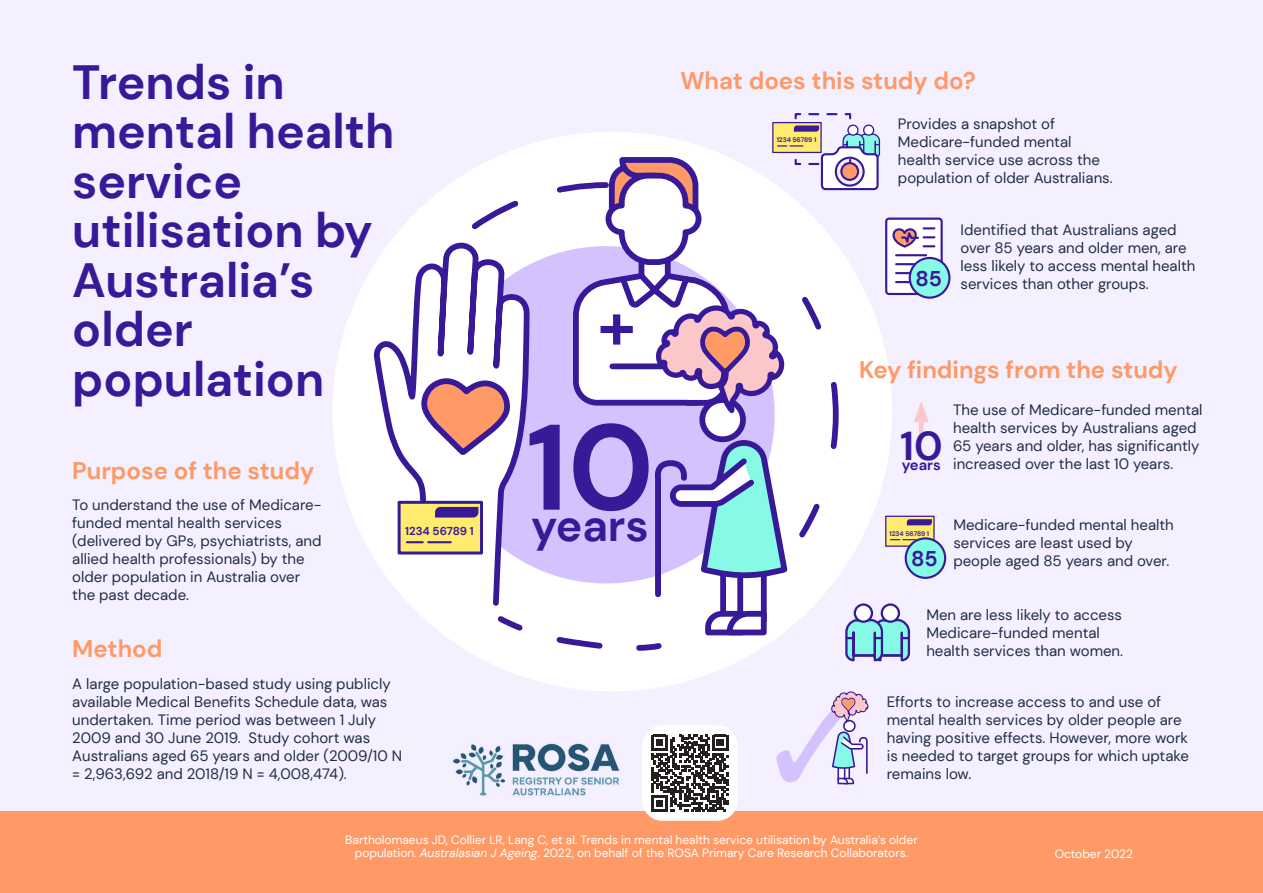
<style>
.page{position:relative;width:1263px;height:893px;background:#f4f0ff}
.page>*{position:absolute;margin:0;border:0;box-sizing:border-box;transform-origin:0 0}
.t1{font:700 121.35px "DM Sans";color:#381a99}
.t2{font:700 66.6px "DM Sans";color:#381a99}
.t3{font:700 48px/49.5px "DM Sans";color:#381a99}
.t4{font:700 44.4px "DM Sans";color:#381a99}
.t5{font:700 40.35px "DM Sans";color:#381a99}
.t6{font:700 24px "DM Sans";color:#f96}
.t7{font:700 21.3px "DM Sans";color:#381a99}
.t8{font:15px/18px "DM Sans";color:#212e45}
.t9{font:700 14.7px "DM Sans";color:#381a99}
.t10{font:12px/13.5px "DM Sans";color:#fff;text-align:center}
.t11{font:700 11.4px "DM Sans";color:#381a99}
.t12{font:700 6.6px "DM Sans";color:#381a99}
.s1{font-style:italic}
</style>
<div class="page">
<div style="left:332px;top:132px;width:560px;height:559px;background:#fff;border-radius:50%"></div>
<svg style="left:371px;top:244px;width:36px;height:335px"></svg>
<div style="left:398px;top:501px;width:85px;height:53px;background:#ffeb6e;border:3px solid #381a99"></div>
<div style="left:0;top:812px;width:1263px;height:81px;background:#f96"></div>
<div style="left:886px;top:219px;width:56px;height:75px;background:#fff;border-radius:3px"></div>
<div style="left:885px;top:218px;width:58px;height:77px;border:2px solid #381a99;border-radius:3px"></div>
<div style="left:910px;top:258px;width:39px;height:40px;background:#87fae6;border-radius:50%"></div>
<div style="left:909px;top:257px;width:41px;height:42px;border:2px solid #381a99;border-radius:50%"></div>
<svg style="left:906px;top:538px;width:39px;height:40px"></svg>
<div style="left:905px;top:537px;width:41px;height:42px;border:2px solid #381a99;border-radius:50%"></div>
<div style="left:642px;top:725px;width:96px;height:96px;background:#fff;border-radius:20px"></div>
<svg style="left:407px;top:113px;width:529px;height:698px"></svg>
<p class="t3" style="left:72px;top:57px;width:324px">Trends in mental health service utilisation by<br>Australia’s</p>
<p class="t3" style="left:72px;top:305px;width:253px">older population</p>
<p class="t6" style="left:72px;top:455px;width:244px">Purpose of the study</p>
<p class="t8" style="left:72px;top:496px;width:251px">To understand the use of Medicare&shy;funded mental health services (delivered by GPs, psychiatrists, and allied health professionals) by the older population in Australia over</p>
<p class="t8" style="left:72px;top:586px;width:118px">the past decade.</p>
<p class="t11" style="left:405px;top:524px;width:70px">1234 56789 1</p>
<p class="t6" style="left:72px;top:634px;width:92px">Method</p>
<p class="t8" style="left:72px;top:674px;width:331px">A large population-based study using publicly available Medical Benefits Schedule data, was undertaken. Time period was between 1 July 2009 and 30 June 2019. Study cohort was Australians aged 65 years and older (2009/10 N = 2,963,692 and 2018/19 N = 4,008,474).</p>
<p class="t2" style="left:597px;top:284px;width:41px">+</p>
<p class="t1" style="left:526px;top:391px;width:130px">10</p>
<p class="t4" style="left:531px;top:497px;width:119px">years</p>
<p class="t6" style="left:680px;top:65px;width:297px">What does this study do?</p>
<p class="t8" style="left:898px;top:115px;width:216px">Provides a snapshot of<br>Medicare-funded mental health service use across the population of older Australians.</p>
<p class="t12" style="left:777px;top:136px;width:41px">1234 56789 1</p>
<p class="t8" style="left:960px;top:220px;width:236px">Identified that Australians aged over 85 years and older men, are less likely to access mental health</p>
<p class="t7" style="left:915px;top:265px;width:28px">85</p>
<p class="t8" style="left:960px;top:274px;width:190px">services than other groups.</p>
<p class="t6" style="left:859px;top:354px;width:320px">Key findings from the study</p>
<p class="t5" style="left:900px;top:421px;width:44px">10</p>
<p class="t9" style="left:902px;top:456px;width:41px">years</p>
<p class="t8" style="left:953px;top:401px;width:251px">The use of Medicare-funded mental health services by Australians aged 65 years and older, has significantly increased over the last 10 years.</p>
<p class="t12" style="left:889px;top:529px;width:41px">1234 56789 1</p>
<p class="t7" style="left:911px;top:545px;width:28px">85</p>
<p class="t8" style="left:953px;top:516px;width:222px">Medicare-funded mental health services are least used by people aged 85 years and over.</p>
<p class="t8" style="left:926px;top:605px;width:198px">Men are less likely to access<br>Medicare-funded mental health services than women.</p>
<p class="t8" style="left:887px;top:693px;width:304px">Efforts to increase access to and use of mental health services by older people are having positive effects. However, more work is needed to target groups for which uptake remains low.</p>
<p class="t10" style="left:345px;top:833px;width:574px">Bartholomaeus JD, Collier LR, Lang C, et al. Trends in mental health service utilisation by Australia’s older population. <span class="s1">Australasian J Ageing</span>. 2022, on behalf of the ROSA Primary Care Research Collaborators.</p>
<p class="t10" style="left:1055px;top:847px;width:80px">October 2022</p>
</div>
